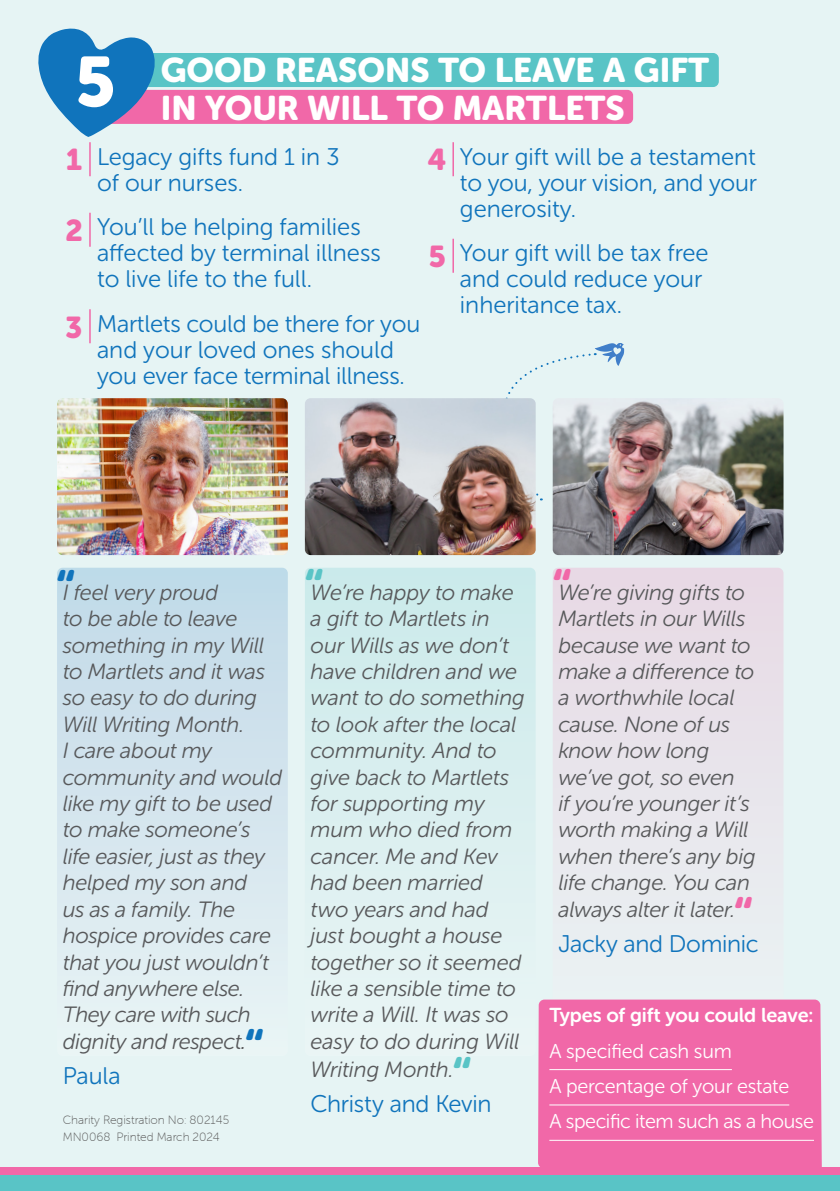
<style>
.page{position:relative;width:840px;height:1191px;background:#fff}
.page>*{position:absolute;margin:0;border:0;box-sizing:border-box;transform-origin:0 0}
.t1{font:70px "Museo Sans Rounded 900";color:#fff}
.t2{font:44px "Museo Sans Rounded 900";color:#1074bc}
.t3{font:44px "Museo Sans Rounded 900";color:#59c4c6}
.t4{font:44px "Museo Sans Rounded 900";color:#f168a8}
.t5{font:34px/38px "Museo Sans Rounded 900";color:#fff}
.t6{font:30px "Museo Sans Rounded 900";color:#f168a8}
.body_text_for_forms{font:24px/26px "Museo Sans Rounded 300";color:#1074bc}
.body_text_for_forms-2{font:italic 22px/26.4px "Museo Sans Rounded 300";letter-spacing:-.01em;color:#57585a}
.t7{font:20px "Museo Sans Rounded 300";letter-spacing:-.015em;color:#fff}
.t8{font:20px "Museo Sans Rounded 700";letter-spacing:-.005em;color:#fff}
.t9{font:12px "Museo Sans Rounded 100";color:#595959}
.s1{font-family:"Museo Sans Rounded 900";font-style:normal;font-size:44px;color:#59c4c6}
.s2{font-family:"Museo Sans Rounded 900";font-style:normal;font-size:44px;color:#f168a8}
.s3{font-size:24px}
.s4{font-family:"Museo Sans Rounded 900";font-style:normal;font-size:44px;color:#1074bc}
</style>
<div class="page">
<div style="left:0;top:0;width:839px;height:1191px;background:#e6f4f4"></div>
<div style="left:552px;top:567px;width:231px;height:489px;background:#e8e5ec;border-radius:6px"></div>
<div style="left:305px;top:567px;width:230px;height:489px;background:linear-gradient(to bottom,#cbeaea,#eaf5f5);border-radius:6px"></div>
<div style="left:57px;top:567px;width:231px;height:489px;background:linear-gradient(to bottom,#c0d9e8,#eaf4f5);border-radius:6px"></div>
<div style="left:0;top:1167px;width:839px;height:24px;background:#f168a8"></div>
<div style="left:0;top:1175px;width:839px;height:16px;background:#59c4c6"></div>
<svg style="left:506px;top:343px;width:118px;height:157px"></svg>
<div style="left:135px;top:53px;width:583px;height:34px;background:#59c4c6;border-radius:6px"></div>
<div style="left:99px;top:90px;width:533px;height:34px;background:#f168a8;border-radius:6px"></div>
<img style="left:57px;top:398px;width:231px;height:157px">
<img style="left:305px;top:398px;width:230px;height:157px">
<hr style="left:89px;top:142px;width:2px;height:34px;background:#f168a8">
<hr style="left:89px;top:213px;width:2px;height:34px;background:#f168a8">
<hr style="left:89px;top:309px;width:2px;height:34px;background:#f168a8">
<hr style="left:452px;top:142px;width:1px;height:34px;background:#f168a8">
<hr style="left:452px;top:239px;width:1px;height:34px;background:#f168a8">
<img style="left:552px;top:398px;width:231px;height:157px">
<div style="left:538px;top:999px;width:283px;height:168px;background:#f168a8"></div>
<hr style="left:549px;top:1069px;width:182px;height:1px;background:#fff">
<hr style="left:549px;top:1104px;width:239px;height:1px;background:#fff">
<hr style="left:549px;top:1139px;width:264px;height:1px;background:#fff">
<svg style="left:38px;top:29px;width:117px;height:108px"></svg>
<p class="t1" style="left:76px;top:42px;width:41px">5</p>
<p class="t5" style="left:161px;top:51px;width:550px">GOOD REASONS TO LEAVE A GIFT<br>IN YOUR WILL TO MARTLETS</p>
<p class="t6" style="left:66px;top:143px;width:17px">1</p>
<p class="body_text_for_forms" style="left:97px;top:144px;width:244px">Legacy gifts fund 1 in 3 of our nurses.</p>
<p class="t6" style="left:65px;top:213px;width:19px">2</p>
<p class="body_text_for_forms" style="left:97px;top:214px;width:285px">You’ll be helping families affected by terminal illness to live life to the full.</p>
<p class="t6" style="left:66px;top:310px;width:18px">3</p>
<p class="body_text_for_forms" style="left:97px;top:311px;width:324px">Martlets could be there for you and your loved ones should you ever face terminal illness.</p>
<p class="t6" style="left:427px;top:143px;width:20px">4</p>
<p class="body_text_for_forms" style="left:459px;top:144px;width:298px;text-align:justify">Your gift will be a testament to you, your vision, and your generosity.</p>
<p class="t6" style="left:428px;top:239px;width:19px">5</p>
<p class="body_text_for_forms" style="left:459px;top:240px;width:250px">Your gift will be tax free and could reduce your inheritance tax.</p>
<p class="t2" style="left:56px;top:561px;width:20px">“</p>
<p class="t3" style="left:305px;top:560px;width:20px">“</p>
<p class="t4" style="left:552px;top:560px;width:20px">“</p>
<p class="body_text_for_forms-2" style="left:310px;top:579px;width:216px">We’re happy to make a gift to Martlets in our Wills as we don’t have children and we want to do something to look after the local community. And to give back to Martlets for supporting my mum who died from cancer. Me and Kev had been married two years and had just bought a house together so it seemed like a sensible time to write a Will. It was so easy to do during Will<br>Writing Month.<span class="s1">“</span></p>
<p class="body_text_for_forms" style="left:310px;top:1090px;width:182px">Christy and Kevin</p>
<p class="body_text_for_forms-2" style="left:558px;top:579px;width:199px">We’re giving gifts to<br>Martlets in our Wills because we want to make a difference to a worthwhile local cause. None of us know how long we’ve got, so even<br>if you’re younger it’s worth making a Will when there’s any big life change. You can always alter it later.<span class="s2">“</span></p>
<p class="body_text_for_forms" style="left:558px;top:930px;width:201px">Jacky and Dominic</p>
<p class="body_text_for_forms-2" style="left:63px;top:579px;width:221px">I feel very proud<br>to be able to leave something in my Will to Martlets and it was so easy to do during<br>Will Writing Month.<br>I care about my community and would like my gift to be used to make someone’s life easier, just as they helped my son and<br>us as a family. The hospice provides care that you just wouldn’t find anywhere else.<br>They care with such dignity and respect<span class="s3">.</span><span class="s4">“</span></p>
<p class="body_text_for_forms" style="left:63px;top:1062px;width:59px">Paula</p>
<p class="t8" style="left:549px;top:1004px;width:265px">Types of gift you could leave:</p>
<p class="t7" style="left:549px;top:1040px;width:184px">A specified cash sum</p>
<p class="t7" style="left:549px;top:1075px;width:241px">A percentage of your estate</p>
<p class="t9" style="left:63px;top:1113px;width:168px">Charity Registration No: 802145</p>
<p class="t7" style="left:549px;top:1110px;width:266px">A specific item such as a house</p>
<p class="t9" style="left:63px;top:1130px;width:159px">MN0068 Printed March 2024</p>
</div>
